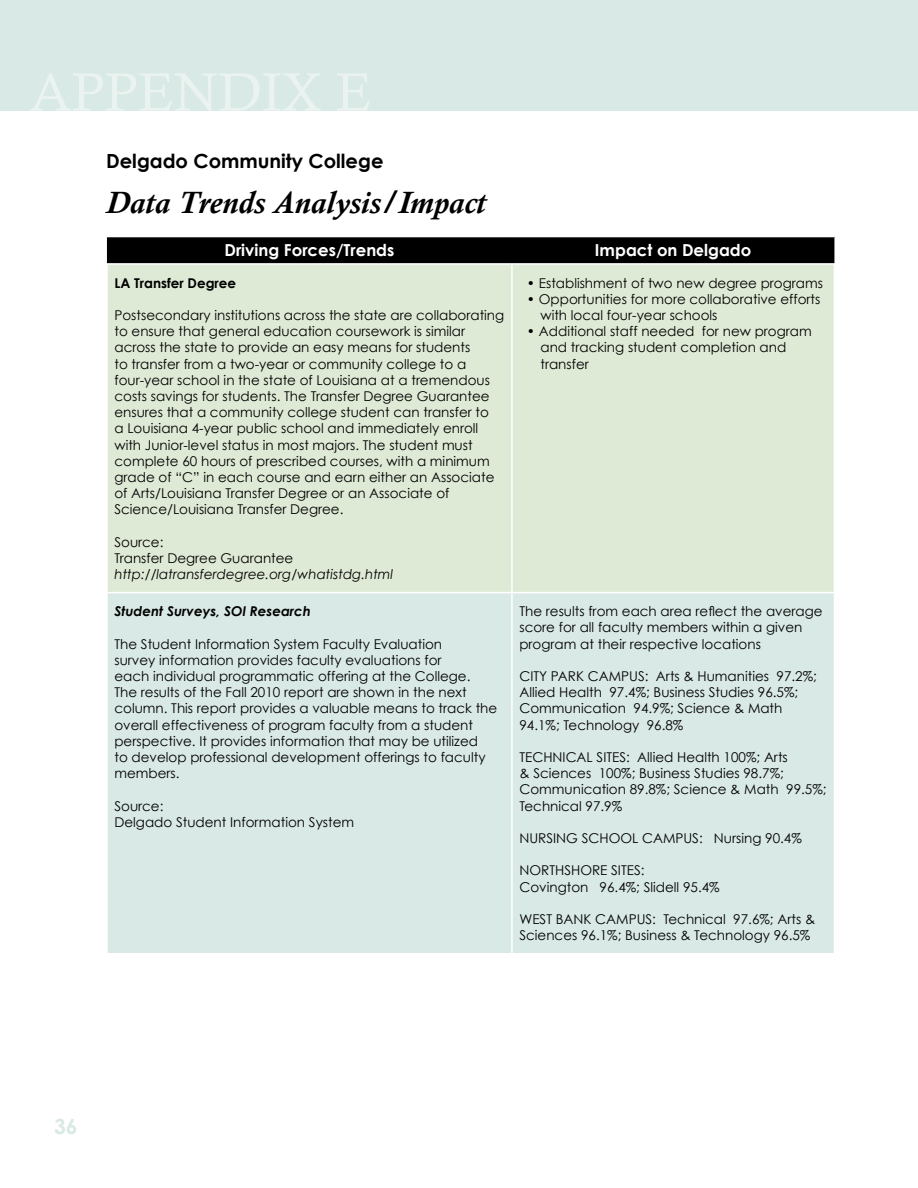
<style>
.page{position:relative;width:918px;height:1188px;background:#fff}
.page>*{position:absolute;margin:0;border:0;box-sizing:border-box;transform-origin:0 0}
.t1{font:italic 700 31.5px "Calisto";color:#000}
.t2{font:700 21px "Century Gothic";color:#d9e9e5}
.t3{font:700 19.5px "Century Gothic";color:#000}
.t4{font:700 16.5px "Century Gothic";color:#fff}
.t5{font:13.5px/16.2px "Century Gothic";color:#000}
.t6{font:italic 13.5px "Century Gothic";color:#000}
.t7{font:italic 700 13.5px "Century Gothic";color:#000}
.t8{font:700 13.5px "Century Gothic";color:#000}
</style>
<div class="page">
<div style="left:0;top:0;width:918px;height:111px;background:#d9e9e5"></div>
<div style="left:107px;top:237px;width:727px;height:26px;background:#000"></div>
<div style="left:108px;top:265px;width:726px;height:327px;background:#dfead6"></div>
<div style="left:108px;top:593px;width:726px;height:360px;background:#d9e9e5"></div>
<hr style="left:511px;top:265px;width:2px;height:327px;background:#fff">
<hr style="left:511px;top:593px;width:2px;height:360px;background:#fff">
<h3 class="t3" style="left:106px;top:148px;width:279px">Delgado Community College</h3>
<h1 class="t1" style="left:106px;top:184px;width:381px">Data Trends Analysis/Impact</h1>
<p class="t4" style="left:224px;top:240px;width:171px">Driving Forces/Trends</p>
<p class="t4" style="left:595px;top:240px;width:158px">Impact on Delgado</p>
<p class="t8" style="left:114px;top:274px;width:123px">LA Transfer Degree</p>
<p class="t5" style="left:114px;top:307px;width:391px">Postsecondary institutions across the state are collaborating to ensure that general education coursework is similar across the state to provide an easy means for students<br>to transfer from a two-year or community college to a four-year school in the state of Louisiana at a tremendous costs savings for students. The Transfer Degree Guarantee ensures that a community college student can transfer to<br>a Louisiana 4-year public school and immediately enroll with Junior-level status in most majors. The student must complete 60 hours of prescribed courses, with a minimum grade of “C” in each course and earn either an Associate of Arts/Louisiana Transfer Degree or an Associate of Science/Louisiana Transfer Degree.</p>
<p class="t5" style="left:114px;top:534px;width:180px">Source:<br>Transfer Degree Guarantee</p>
<p class="t6" style="left:114px;top:566px;width:280px">http://latransferdegree.org/whatistdg.html</p>
<p class="t5" style="left:527px;top:274px;width:298px">• Establishment of two new degree programs</p>
<p class="t5" style="left:540px;top:291px;width:281px;text-indent:-14px">• Opportunities for more collaborative efforts with local four-year schools</p>
<p class="t5" style="left:540px;top:323px;width:273px;text-indent:-14px">• Additional staff needed for new program and tracking student completion and transfer</p>
<p class="t7" style="left:114px;top:603px;width:198px">Student Surveys, SOI Research</p>
<p class="t5" style="left:114px;top:636px;width:384px">The Student Information System Faculty Evaluation<br>survey information provides faculty evaluations for<br>each individual programmatic offering at the College.<br>The results of the Fall 2010 report are shown in the next column. This report provides a valuable means to track the overall effectiveness of program faculty from a student perspective. It provides information that may be utilized<br>to develop professional development offerings to faculty members.</p>
<p class="t5" style="left:114px;top:798px;width:241px">Source:<br>Delgado Student Information System</p>
<p class="t5" style="left:519px;top:603px;width:305px">The results from each area reflect the average score for all faculty members within a given program at their respective locations</p>
<p class="t5" style="left:519px;top:668px;width:49px">City Park</p>
<p class="t5" style="left:588px;top:668px;width:21px">Campus</p>
<p class="t5" style="left:519px;top:668px;width:299px;text-indent:125px">: Arts &amp; Humanities 97.2%; Allied Health 97.4%; Business Studies 96.5%; Communication 94.9%; Science &amp; Math 94.1%; Technology 96.8%</p>
<p class="t5" style="left:519px;top:749px;width:16px">Technical</p>
<p class="t5" style="left:597px;top:749px;width:13px">Sites</p>
<p class="t5" style="left:519px;top:749px;width:309px;text-indent:107px">: Allied Health 100%; Arts<br>&amp; Sciences 100%; Business Studies 98.7%;<br>Communication 89.8%; Science &amp; Math 99.5%;<br>Technical 97.9%</p>
<p class="t5" style="left:519px;top:830px;width:19px">Nursing</p>
<p class="t5" style="left:582px;top:830px;width:18px">School</p>
<p class="t5" style="left:642px;top:830px;width:21px">Campus</p>
<p class="t5" style="left:699px;top:830px;width:104px">: Nursing 90.4%</p>
<p class="t5" style="left:519px;top:862px;width:20px">Northshore</p>
<p class="t5" style="left:611px;top:862px;width:13px">Sites</p>
<p class="t5" style="left:519px;top:862px;width:202px;text-indent:121px">:<br>Covington 96.4%; Slidell 95.4%</p>
<p class="t5" style="left:519px;top:911px;width:21px">West</p>
<p class="t5" style="left:556px;top:911px;width:18px">Bank</p>
<p class="t5" style="left:595px;top:911px;width:21px">Campus</p>
<p class="t5" style="left:519px;top:911px;width:297px;text-indent:133px">: Technical 97.6%; Arts &amp;<br>Sciences 96.1%; Business &amp; Technology 96.5%</p>
<h2 class="t2" style="left:54px;top:1113px;width:25px">36</h2>
</div>
